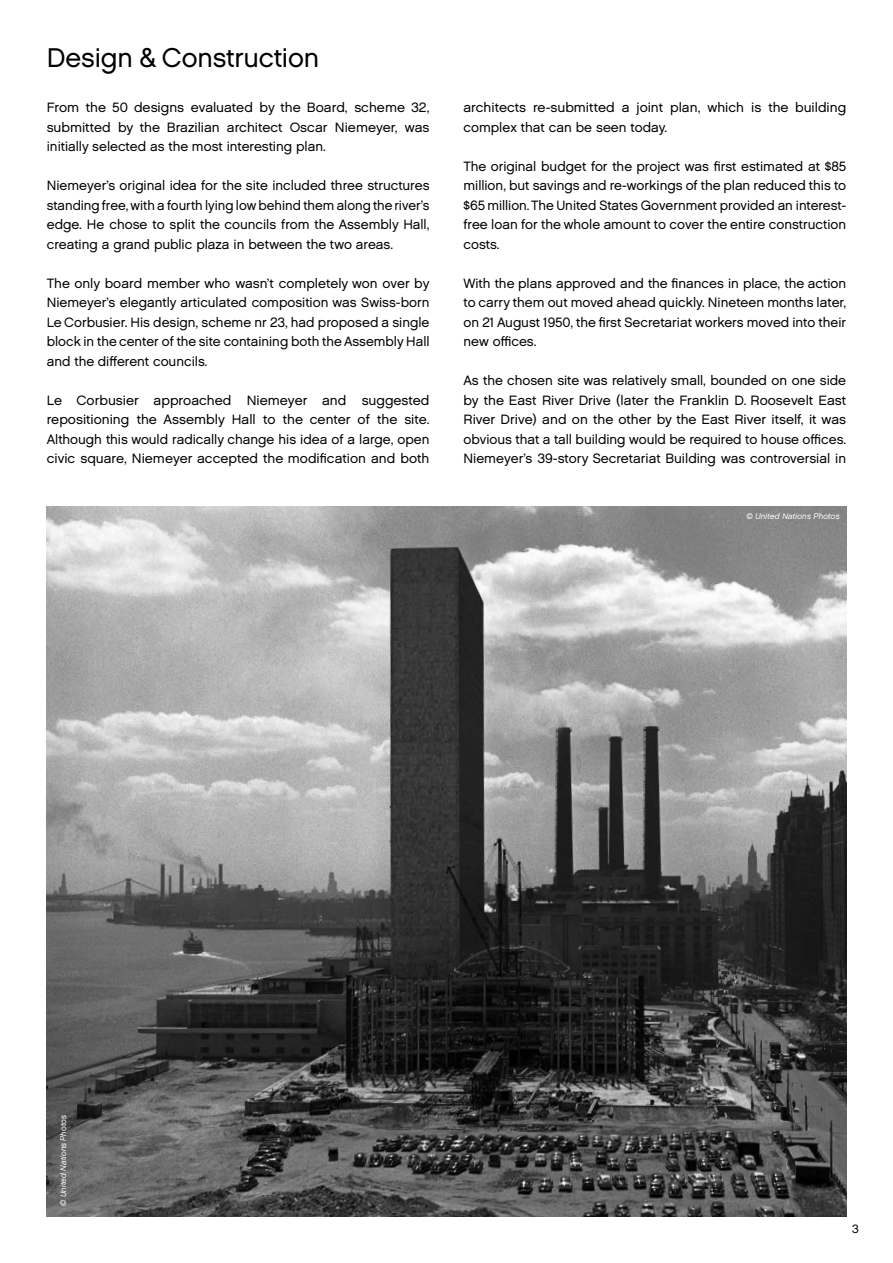
<style>
.page{position:relative;width:893px;height:1263px;background:#fff}
.page>*{position:absolute;margin:0;border:0;box-sizing:border-box;transform-origin:0 0}
.t1{font:27px "LEGO Chalet 60";letter-spacing:-.005em;color:#000}
.t2{font:13.5px/19.5px "LEGO Chalet 60";color:#000;text-align:justify}
.t3{font:12px "LEGO Chalet 60";color:#000}
.t4{font:italic 8.25px "LEGO Chalet 60";letter-spacing:-.005em;color:#fff}
</style>
<div class="page">
<img style="left:47px;top:506px;width:799px;height:710px">
<h1 class="t1" style="left:47px;top:41px;width:274px">Design &amp; Construction</h1>
<p class="t2" style="left:47px;top:98px;width:384px">From the 50 designs evaluated by the Board, scheme 32, submitted by the Brazilian architect Oscar Niemeyer, was initially selected as the most interesting plan.</p>
<p class="t2" style="left:47px;top:176px;width:384px">Niemeyer’s original idea for the site included three structures standing free, with a fourth lying low behind them along the river’s edge. He chose to split the councils from the Assembly Hall, creating a grand public plaza in between the two areas.</p>
<p class="t2" style="left:47px;top:273px;width:384px">The only board member who wasn’t completely won over by Niemeyer’s elegantly articulated composition was Swiss-born Le Corbusier. His design, scheme nr 23, had proposed a single block in the center of the site containing both the Assembly Hall and the different councils.</p>
<p class="t2" style="left:47px;top:390px;width:384px">Le Corbusier approached Niemeyer and suggested repositioning the Assembly Hall to the center of the site.<br>Although this would radically change his idea of a large, open civic square, Niemeyer accepted the modification and both</p>
<p class="t2" style="left:463px;top:98px;width:384px">architects re-submitted a joint plan, which is the building complex that can be seen today.</p>
<p class="t2" style="left:463px;top:156px;width:384px">The original budget for the project was first estimated at $85 million, but savings and re-workings of the plan reduced this to $65 million. The United States Government provided an interest&shy;free loan for the whole amount to cover the entire construction costs.</p>
<p class="t2" style="left:463px;top:273px;width:384px">With the plans approved and the finances in place, the action to carry them out moved ahead quickly. Nineteen months later, on 21 August 1950, the first Secretariat workers moved into their new offices.</p>
<p class="t2" style="left:463px;top:371px;width:384px">As the chosen site was relatively small, bounded on one side by the East River Drive (later the Franklin D. Roosevelt East River Drive) and on the other by the East River itself, it was obvious that a tall building would be required to house offices.<br>Niemeyer’s 39-story Secretariat Building was controversial in</p>
<p class="t4" style="left:746px;top:511px;width:95px">© United Nations Photos</p>
<p class="t4" style="left:58px;top:1205px;width:92px;rotate:-90deg">© United Nations Photos</p>
<p class="t3" style="left:852px;top:1222px;width:9px">3</p>
</div>
